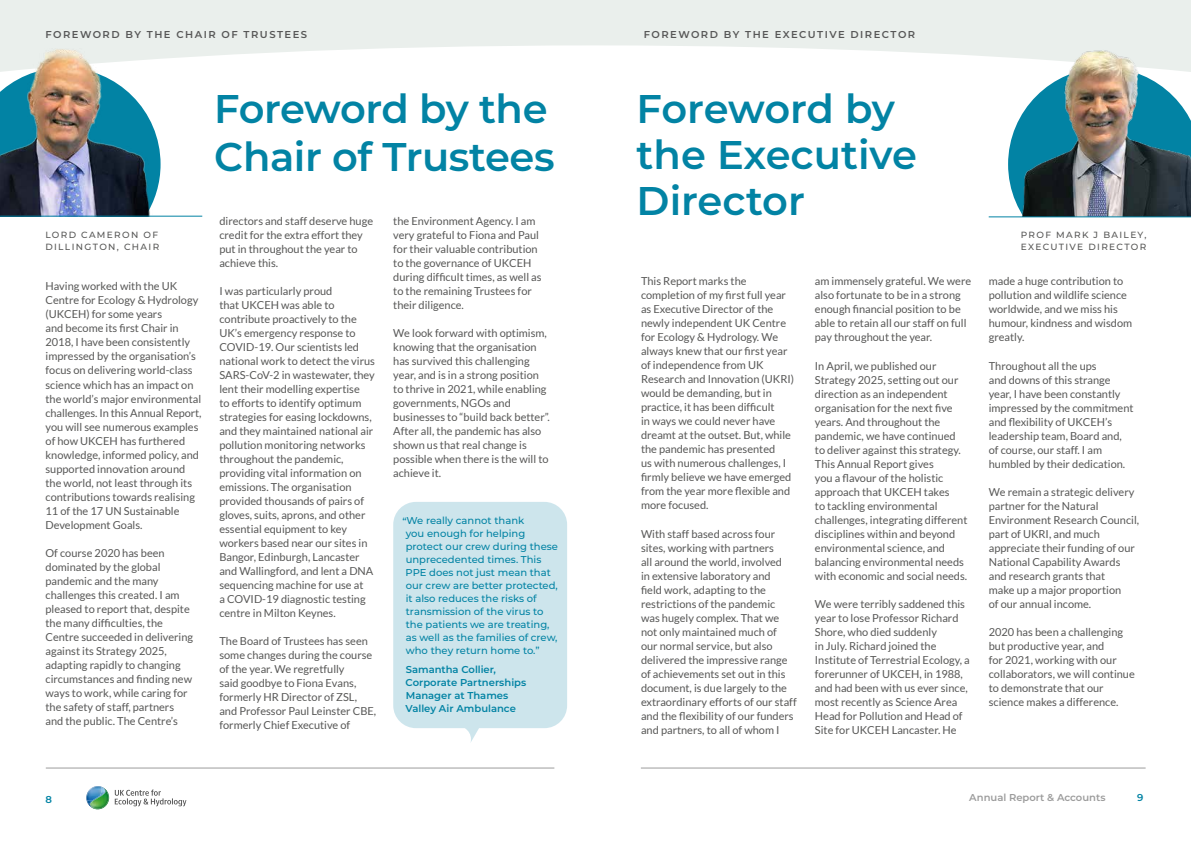
<style>
.page{position:relative;width:1191px;height:842px;background:#fff}
.page>*{position:absolute;margin:0;border:0;box-sizing:border-box;transform-origin:0 0}
.t1{font:600 40px/46px "Montserrat";letter-spacing:-.01em;color:#0283a4}
.t2{font:11px/14px "Lato";color:#575756}
.t3{font:500 10px/13px "Montserrat";color:#0283a4}
.t4{font:600 10px/13px "Montserrat";letter-spacing:-.005em;color:#0283a4}
.t5{font:600 10px "Montserrat";letter-spacing:.15em;color:#575757}
.t6{font:600 10px "Montserrat";color:#9c9c9c}
.t7{font:500 9px/12px "Montserrat";letter-spacing:.15em;color:#575756}
</style>
<div class="page">
<svg style="left:0;top:0;width:1191px;height:59px;fill:#eaefec"></svg>
<img style="left:1006px;top:49px;width:185px;height:169px">
<hr style="left:988px;top:216px;width:203px;height:1px;background:#0283a4">
<svg style="left:153px;top:127px;width:8px;height:89px"></svg>
<img style="left:0;top:49px;width:153px;height:167px">
<svg style="left:393px;top:502px;width:174px;height:241px;fill:#cde5ec"></svg>
<hr style="left:0;top:216px;width:202px;height:1px;background:#0283a4">
<hr style="left:641px;top:768px;width:504px;height:1px;background:#9c9c9c">
<hr style="left:46px;top:768px;width:508px;height:1px;background:#9c9c9c">
<svg style="left:115px;top:789px;width:71px;height:17px"></svg>
<img style="left:87px;top:787px;width:18px;height:18px">
<img style="left:90px;top:790px;width:18px;height:19px">
<img style="left:100px;top:787px;width:2px;height:14px">
<svg style="left:86px;top:786px;width:14px;height:15px"></svg>
<p class="t5" style="left:45px;top:27px;width:263px">FOREWORD BY THE CHAIR OF TRUSTEES</p>
<h1 class="t1" style="left:214px;top:83px;width:342px;line-height:48px">Foreword by the<br>Chair of Trustees</h1>
<p class="t7" style="left:45px;top:228px;width:115px">LORD CAMERON OF<br>DILLINGTON, CHAIR</p>
<p class="t2" style="left:46px;top:279px;width:157px">Having worked with the UK<br>Centre for Ecology &amp; Hydrology (UKCEH) for some years<br>and become its first Chair in<br>2018, I have been consistently impressed by the organisation’s focus on delivering world-class science which has an impact on the world’s major environmental challenges. In this Annual Report, you will see numerous examples of how UKCEH has furthered knowledge, informed policy, and supported innovation around the world, not least through its contributions towards realising<br>11 of the 17 UN Sustainable<br>Development Goals.</p>
<p class="t2" style="left:46px;top:546px;width:149px">Of course 2020 has been dominated by the global pandemic and the many challenges this created. I am pleased to report that, despite the many difficulties, the<br>Centre succeeded in delivering against its Strategy 2025, adapting rapidly to changing circumstances and finding new ways to work, while caring for the safety of staff, partners and the public. The Centre’s</p>
<p class="t2" style="left:219px;top:214px;width:155px">directors and staff deserve huge credit for the extra effort they put in throughout the year to achieve this.</p>
<p class="t2" style="left:219px;top:284px;width:157px">I was particularly proud<br>that UKCEH was able to contribute proactively to the<br>UK’s emergency response to<br>COVID-19. Our scientists led national work to detect the virus<br>SARS-CoV-2 in wastewater, they lent their modelling expertise<br>to efforts to identify optimum strategies for easing lockdowns, and they maintained national air pollution monitoring networks throughout the pandemic, providing vital information on emissions. The organisation provided thousands of pairs of gloves, suits, aprons, and other essential equipment to key workers based near our sites in<br>Bangor, Edinburgh, Lancaster and Wallingford, and lent a DNA sequencing machine for use at<br>a COVID-19 diagnostic testing centre in Milton Keynes.</p>
<p class="t2" style="left:219px;top:634px;width:158px">The Board of Trustees has seen some changes during the course of the year. We regretfully<br>said goodbye to Fiona Evans, formerly HR Director of ZSL, and Professor Paul Leinster CBE, formerly Chief Executive of</p>
<p class="t2" style="left:393px;top:214px;width:150px">the Environment Agency. I am very grateful to Fiona and Paul for their valuable contribution to the governance of UKCEH during difficult times, as well as to the remaining Trustees for their diligence.</p>
<p class="t2" style="left:393px;top:326px;width:158px">We look forward with optimism, knowing that the organisation has survived this challenging year, and is in a strong position to thrive in 2021, while enabling governments, NGOs and businesses to “build back better”.<br>After all, the pandemic has also shown us that real change is possible when there is the will to achieve it.</p>
<p class="t3" style="left:406px;top:514px;width:154px;text-indent:-3px">“We really cannot thank<br>you enough for helping protect our crew during these unprecedented times. This<br>PPE does not just mean that our crew are better protected, it also reduces the risks of transmission of the virus to the patients we are treating, as well as the families of crew, who they return home to.”</p>
<p class="t4" style="left:405px;top:662px;width:122px">Samantha Collier,<br>Corporate Partnerships<br>Manager at Thames<br>Valley Air Ambulance</p>
<p class="t5" style="left:643px;top:27px;width:273px">FOREWORD BY THE EXECUTIVE DIRECTOR</p>
<h1 class="t1" style="left:636px;top:84px;width:282px">Foreword by the Executive<br>Director</h1>
<p class="t2" style="left:641px;top:274px;width:155px">This Report marks the completion of my first full year as Executive Director of the newly independent UK Centre for Ecology &amp; Hydrology. We always knew that our first year of independence from UK<br>Research and Innovation (UKRI) would be demanding, but in practice, it has been difficult<br>in ways we could never have dreamt at the outset. But, while the pandemic has presented<br>us with numerous challenges, I firmly believe we have emerged from the year more flexible and more focused.</p>
<p class="t2" style="left:641px;top:526px;width:157px">With staff based across four sites, working with partners<br>all around the world, involved<br>in extensive laboratory and<br>field work, adapting to the restrictions of the pandemic was hugely complex. That we not only maintained much of<br>our normal service, but also delivered the impressive range of achievements set out in this document, is due largely to the extraordinary efforts of our staff and the flexibility of our funders and partners, to all of whom I</p>
<p class="t2" style="left:815px;top:274px;width:158px">am immensely grateful. We were also fortunate to be in a strong enough financial position to be able to retain all our staff on full pay throughout the year.</p>
<p class="t2" style="left:815px;top:358px;width:154px">In April, we published our<br>Strategy 2025, setting out our direction as an independent organisation for the next five years. And throughout the pandemic, we have continued to deliver against this strategy.<br>This Annual Report gives<br>you a flavour of the holistic approach that UKCEH takes<br>to tackling environmental challenges, integrating different disciplines within and beyond environmental science, and balancing environmental needs with economic and social needs.</p>
<p class="t2" style="left:815px;top:597px;width:156px">We were terribly saddened this year to lose Professor Richard<br>Shore, who died suddenly<br>in July. Richard joined the<br>Institute of Terrestrial Ecology, a forerunner of UKCEH, in 1988, and had been with us ever since, most recently as Science Area<br>Head for Pollution and Head of<br>Site for UKCEH Lancaster. He</p>
<p class="t7" style="left:1020px;top:228px;width:127px">PROF MARK J BAILEY,<br>EXECUTIVE DIRECTOR</p>
<p class="t2" style="left:988px;top:274px;width:145px">made a huge contribution to pollution and wildlife science worldwide, and we miss his humour, kindness and wisdom greatly.</p>
<p class="t2" style="left:988px;top:359px;width:146px">Throughout all the ups<br>and downs of this strange year, I have been constantly impressed by the commitment and flexibility of UKCEH’s leadership team, Board and, of course, our staff. I am humbled by their dedication.</p>
<p class="t2" style="left:988px;top:485px;width:152px">We remain a strategic delivery partner for the Natural<br>Environment Research Council, part of UKRI, and much appreciate their funding of our<br>National Capability Awards and research grants that<br>make up a major proportion<br>of our annual income.</p>
<p class="t2" style="left:988px;top:625px;width:148px">2020 has been a challenging but productive year, and<br>for 2021, working with our collaborators, we will continue to demonstrate that our science makes a difference.</p>
<p class="t4" style="left:45px;top:792px;width:8px">8</p>
<p class="t6" style="left:969px;top:790px;width:138px">Annual Report &amp; Accounts</p>
<p class="t4" style="left:1137px;top:791px;width:8px">9</p>
</div>
